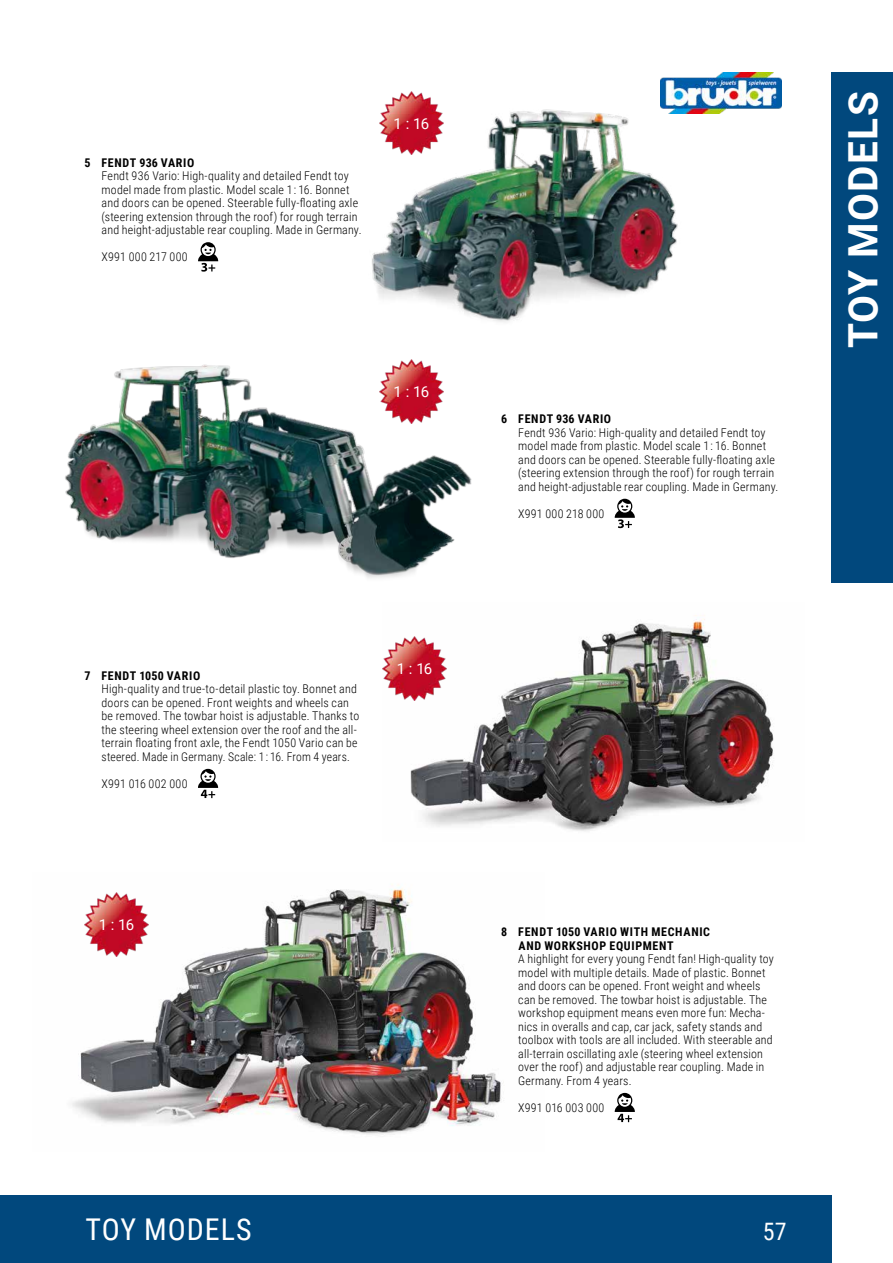
<style>
.page{position:relative;width:893px;height:1263px;background:#fff}
.page>*{position:absolute;margin:0;border:0;box-sizing:border-box;transform-origin:0 0}
.t1{font:700 40.5px "Roboto";letter-spacing:.035em;color:#fff}
.t2{font:30px "Roboto Condensed";letter-spacing:.03em;color:#fff}
.t3{font:24px "Roboto Condensed";color:#fff}
.t4{font:15px "Roboto";letter-spacing:-.055em;color:#fff}
.t5{font:300 12px/13.5px "Roboto Condensed";letter-spacing:.015em;color:#000}
.t6{font:700 12px/13.5px "Roboto Condensed";letter-spacing:.055em;color:#000}
</style>
<div class="page">
<img style="left:372px;top:99px;width:306px;height:261px">
<img style="left:65px;top:364px;width:407px;height:214px">
<img style="left:410px;top:615px;width:364px;height:216px">
<img style="left:72px;top:884px;width:430px;height:251px">
<img style="left:661px;top:72px;width:120px;height:42px">
<img style="left:379px;top:91px;width:64px;height:64px">
<img style="left:379px;top:360px;width:64px;height:64px">
<img style="left:85px;top:892px;width:63px;height:64px">
<img style="left:383px;top:636px;width:63px;height:64px">
<div style="left:0;top:1195px;width:831px;height:68px;background:#01487d"></div>
<div style="left:831px;top:72px;width:62px;height:511px;background:#01487d"></div>
<svg style="left:198px;top:242px;width:20px;height:30px"></svg>
<svg style="left:615px;top:499px;width:20px;height:29px"></svg>
<svg style="left:198px;top:769px;width:20px;height:29px"></svg>
<svg style="left:615px;top:1093px;width:20px;height:29px"></svg>
<p class="t6" style="left:85px;top:155px;width:111px">5 FENDT 936 VARIO</p>
<p class="t5" style="left:102px;top:169px;width:261px">Fendt 936 Vario: High-quality and detailed Fendt toy model made from plastic. Model scale 1 : 16. Bonnet and doors can be opened. Steerable fully-floating axle (steering extension through the roof) for rough terrain and height-adjustable rear coupling. Made in Germany.</p>
<p class="t5" style="left:102px;top:250px;width:88px">X991 000 217 000</p>
<p class="t4" style="left:394px;top:113px;width:37px">1 : 16</p>
<p class="t4" style="left:394px;top:382px;width:37px">1 : 16</p>
<p class="t6" style="left:85px;top:668px;width:117px">7 FENDT 1050 VARIO</p>
<p class="t5" style="left:102px;top:682px;width:259px">High-quality and true-to-detail plastic toy. Bonnet and doors can be opened. Front weights and wheels can be removed. The towbar hoist is adjustable. Thanks to the steering wheel extension over the roof and the all&shy;terrain floating front axle, the Fendt 1050 Vario can be steered. Made in Germany. Scale: 1 : 16. From 4 years.</p>
<p class="t5" style="left:102px;top:776px;width:88px">X991 016 002 000</p>
<p class="t4" style="left:397px;top:658px;width:37px">1 : 16</p>
<p class="t4" style="left:99px;top:914px;width:37px">1 : 16</p>
<p class="t6" style="left:501px;top:412px;width:111px">6 FENDT 936 VARIO</p>
<p class="t5" style="left:518px;top:425px;width:261px">Fendt 936 Vario: High-quality and detailed Fendt toy model made from plastic. Model scale 1 : 16. Bonnet and doors can be opened. Steerable fully-floating axle (steering extension through the roof) for rough terrain and height-adjustable rear coupling. Made in Germany.</p>
<p class="t5" style="left:518px;top:506px;width:88px">X991 000 218 000</p>
<p class="t6" style="left:518px;top:925px;width:193px;text-indent:-17px">8 FENDT 1050 VARIO WITH MECHANIC<br>AND WORKSHOP EQUIPMENT</p>
<p class="t5" style="left:518px;top:952px;width:257px">A highlight for every young Fendt fan! High-quality toy model with multiple details. Made of plastic. Bonnet and doors can be opened. Front weight and wheels can be removed. The towbar hoist is adjustable. The workshop equipment means even more fun: Mecha&shy;nics in overalls and cap, car jack, safety stands and toolbox with tools are all included. With steerable and all-terrain oscillating axle (steering wheel extension over the roof) and adjustable rear coupling. Made in Germany. From 4 years.</p>
<p class="t5" style="left:518px;top:1100px;width:88px">X991 016 003 000</p>
<h2 class="t2" style="left:86px;top:1208px;width:168px">TOY MODELS</h2>
<h3 class="t3" style="left:763px;top:1214px;width:25px">57</h3>
<h1 class="t1" style="left:835px;top:348px;width:259px;rotate:-90deg">TOY MODELS</h1>
</div>
